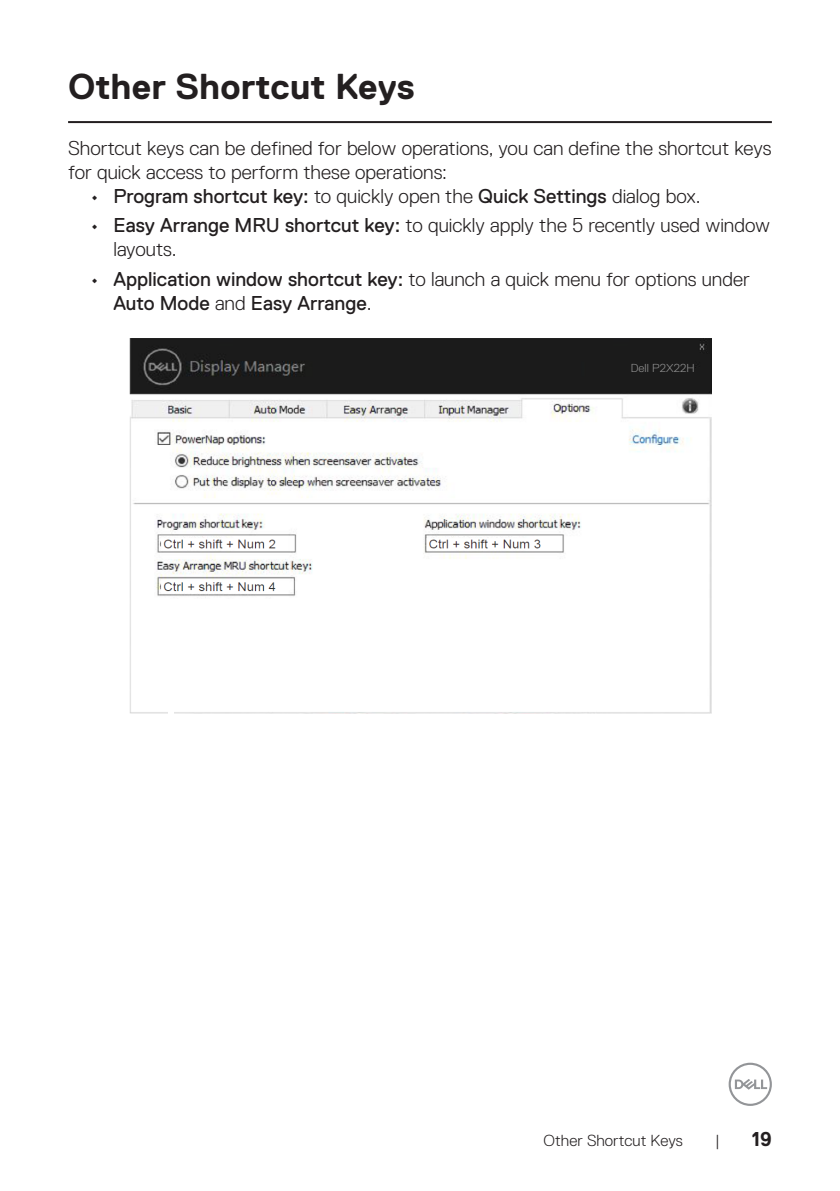
<style>
.page{position:relative;width:840px;height:1191px;background:#fff}
.page>*{position:absolute;margin:0;border:0;box-sizing:border-box;transform-origin:0 0}
.Head_1{font:700 36px "Dell Replica";color:#231f20}
.Paragraph{font:300 20px/24px "Dell Replica";color:#231f20}
.t1{font:20px/24px "Dell Replica";color:#231f20}
.t2{font:700 20px "Dell Replica";color:#231f20}
.t3{font:300 16px "Dell Replica";color:#231f20}
.t4{font:300 11.6px "Dell Replica";color:#939393;scale:1.04 1}
.s1{font-weight:300}
.s2{font-weight:400}
</style>
<div class="page">
<svg style="left:728px;top:1062px;width:43px;height:44px"></svg>
<hr style="left:68px;top:121px;width:703px;height:2px;background:#231f20">
<img style="left:129px;top:338px;width:581px;height:375px">
<div style="left:168px;top:655px;width:5px;height:12px;background:#fff"></div>
<div style="left:168px;top:710px;width:5px;height:13px;background:#fff"></div>
<div style="left:586px;top:352px;width:108px;height:30px;background:#1b1b1b"></div>
<div style="left:153px;top:599px;width:205px;height:56px;background:#fff"></div>
<p class="Head_1" style="left:68px;top:66px;width:348px">Other Shortcut Keys</p>
<p class="Paragraph" style="left:68px;top:136px;width:704px">Shortcut keys can be defined for below operations, you can define the shortcut keys for quick access to perform these operations:</p>
<p class="t1" style="left:91px;top:184px;width:611px">• Program shortcut key: <span class="s1">to quickly open the</span> Quick Settings <span class="s1">dialog box.</span></p>
<p class="Paragraph" style="left:113px;top:214px;width:657px;text-indent:-23px"><span class="s2">• Easy Arrange MRU shortcut key:</span> to quickly apply the 5 recently used window layouts.</p>
<p class="t1" style="left:113px;top:267px;width:637px;text-indent:-23px">• Application window shortcut key: <span class="s1">to launch a quick menu for options under<br></span>Auto Mode <span class="s1">and</span> Easy Arrange<span class="s1">.</span></p>
<p class="t4" style="left:630px;top:362px;width:63px">Dell P2X22H</p>
<p class="t3" style="left:543px;top:1131px;width:141px">Other Shortcut Keys</p>
<p class="t3" style="left:714px;top:1131px;width:6px">|</p>
<p class="t2" style="left:751px;top:1127px;width:21px">19</p>
</div>
